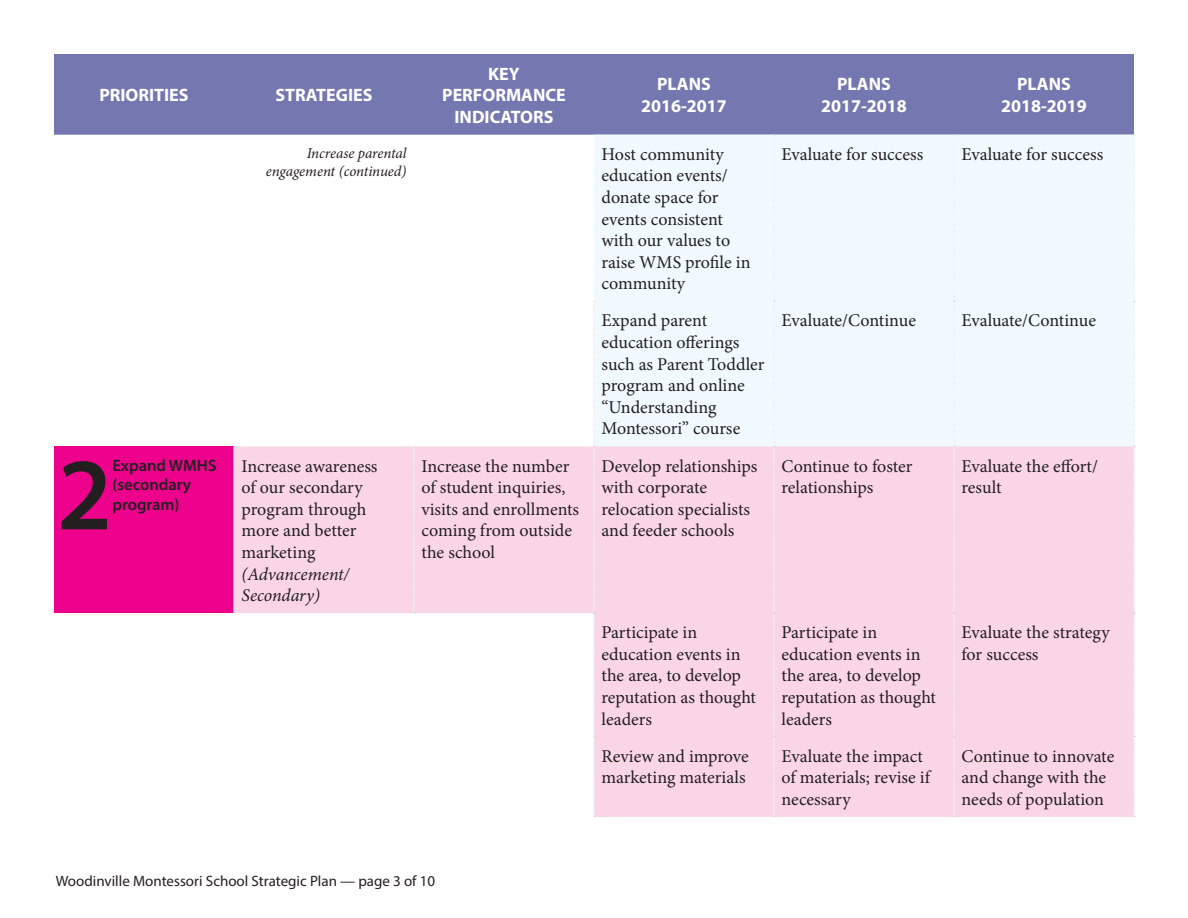
<style>
.page{position:relative;width:1188px;height:918px;background:#fff}
.page>*{position:absolute;margin:0;border:0;box-sizing:border-box;transform-origin:0 0}
.priority_heading{font:600 103.35px "Myriad Pro";color:#231f20}
.table_body{font:18px/21.6px "Minion Pro";color:#231f20}
.table_head{font:700 18px/21.6px "Myriad Pro";color:#fff;text-align:center}
.responsibility{font:italic 18px/21.6px "Minion Pro";letter-spacing:-.005em;color:#231f20}
.priority_heading-2{font:600 16.5px/19.5px "Myriad Pro";color:#231f20}
.t1{font:15px "Myriad Pro";color:#231f20}
.continued{font:italic 15px/18px "Minion Pro";letter-spacing:-.005em;color:#231f20;text-align:right}
</style>
<div class="page">
<div style="left:54px;top:54px;width:1080px;height:81px;background:#7578b0"></div>
<div style="left:594px;top:135px;width:540px;height:311px;background:#eff9fe"></div>
<div style="left:54px;top:446px;width:180px;height:167px;background:#ec008c"></div>
<svg style="left:234px;top:446px;width:900px;height:371px;fill:#fad5e5"></svg>
<svg style="left:414px;top:446px;width:1px;height:167px"></svg>
<svg style="left:774px;top:135px;width:1px;height:682px"></svg>
<svg style="left:954px;top:135px;width:1px;height:682px"></svg>
<svg style="left:234px;top:446px;width:1px;height:167px"></svg>
<svg style="left:594px;top:301px;width:1px;height:516px"></svg>
<svg style="left:1134px;top:135px;width:1px;height:682px"></svg>
<p class="table_head" style="left:99px;top:84px;width:91px">PRIORITIES</p>
<p class="table_head" style="left:276px;top:84px;width:98px">STRATEGIES</p>
<p class="table_head" style="left:442px;top:62px;width:125px">KEY<br>PERFORMANCE<br>INDICATORS</p>
<p class="table_head" style="left:657px;top:73px;width:55px">PLANS</p>
<p class="table_head" style="left:641px;top:94px;width:87px">2016-2017</p>
<p class="table_head" style="left:837px;top:73px;width:55px">PLANS</p>
<p class="table_head" style="left:821px;top:94px;width:87px">2017-2018</p>
<p class="table_head" style="left:1017px;top:73px;width:55px">PLANS</p>
<p class="table_head" style="left:1001px;top:94px;width:87px">2018-2019</p>
<p class="continued" style="left:266px;top:144px;width:142px">Increase parental engagement (continued)</p>
<p class="table_body" style="left:602px;top:143px;width:151px">Host community education events/ donate space for events consistent with our values to raise WMS profile in community</p>
<p class="table_body" style="left:782px;top:143px;width:143px">Evaluate for success</p>
<p class="table_body" style="left:962px;top:143px;width:143px">Evaluate for success</p>
<p class="table_body" style="left:602px;top:310px;width:165px">Expand parent education offerings such as Parent Toddler program and online “Understanding<br>Montessori” course</p>
<p class="table_body" style="left:782px;top:310px;width:136px">Evaluate/Continue</p>
<p class="table_body" style="left:962px;top:310px;width:136px">Evaluate/Continue</p>
<p class="priority_heading" style="left:57px;top:429px;width:57px">2</p>
<p class="priority_heading-2" style="left:112px;top:455px;width:106px">Expand WMHS (secondary program)</p>
<p class="table_body" style="left:242px;top:455px;width:138px">Increase awareness of our secondary program through more and better marketing</p>
<p class="responsibility" style="left:242px;top:563px;width:110px">(Advancement/<br>Secondary)</p>
<p class="table_body" style="left:422px;top:455px;width:159px">Increase the number of student inquiries, visits and enrollments coming from outside the school</p>
<p class="table_body" style="left:602px;top:455px;width:158px">Develop relationships with corporate relocation specialists and feeder schools</p>
<p class="table_body" style="left:782px;top:455px;width:133px">Continue to foster relationships</p>
<p class="table_body" style="left:962px;top:455px;width:138px">Evaluate the effort/ result</p>
<p class="table_body" style="left:602px;top:622px;width:156px">Participate in education events in the area, to develop reputation as thought leaders</p>
<p class="table_body" style="left:782px;top:622px;width:156px">Participate in education events in the area, to develop reputation as thought leaders</p>
<p class="table_body" style="left:962px;top:622px;width:150px">Evaluate the strategy for success</p>
<p class="table_body" style="left:602px;top:745px;width:149px">Review and improve marketing materials</p>
<p class="table_body" style="left:782px;top:745px;width:150px">Evaluate the impact of materials; revise if necessary</p>
<p class="table_body" style="left:962px;top:745px;width:154px">Continue to innovate and change with the needs of population</p>
<p class="t1" style="left:56px;top:872px;width:381px">Woodinville Montessori School Strategic Plan — page 3 of 10</p>
</div>
